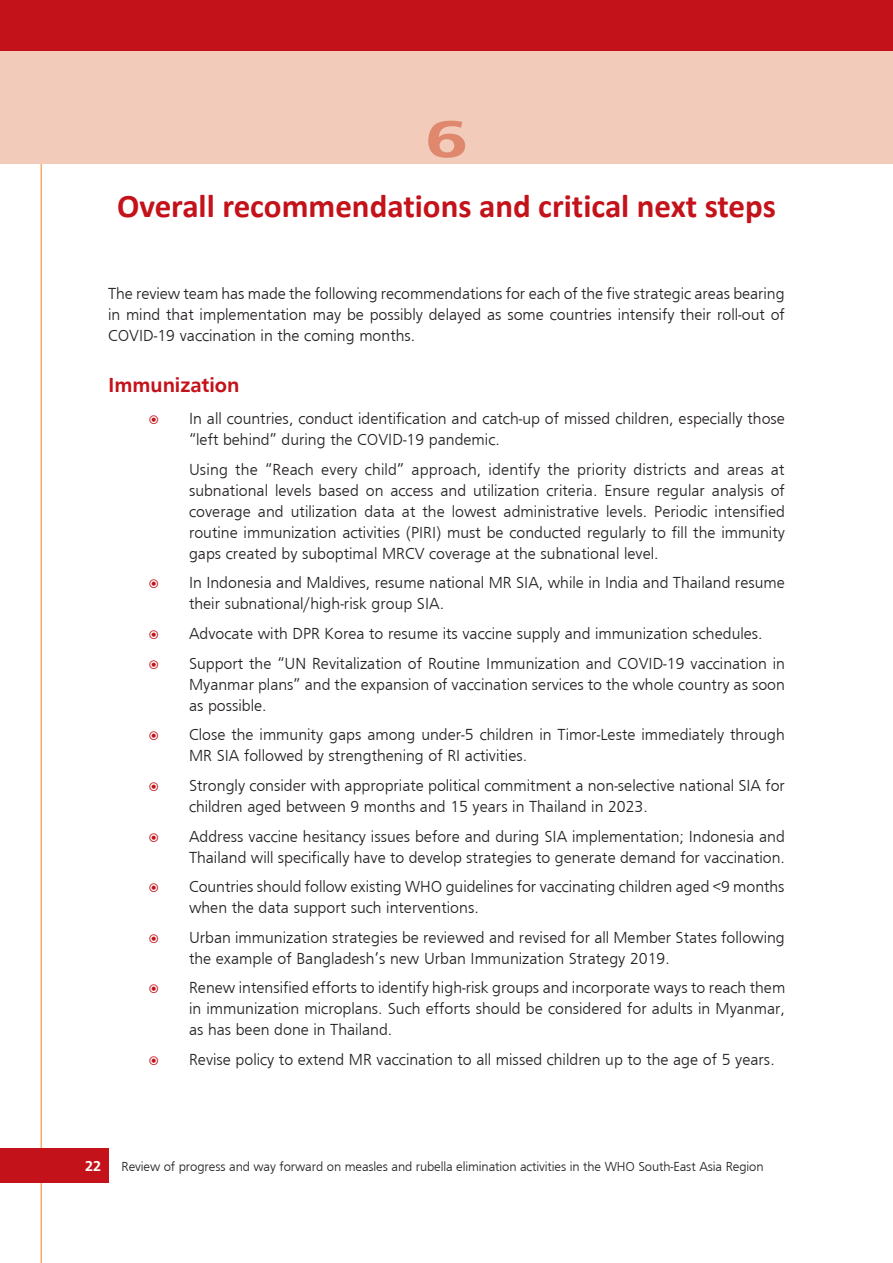
<style>
.page{position:relative;width:893px;height:1263px;background:#fff}
.page>*{position:absolute;margin:0;border:0;box-sizing:border-box;transform-origin:0 0}
.t1{font:700 54px "Frugal Sans";color:#df886e;scale:1.5 1}
.t2{font:700 33px "Calibri";color:#c4121a}
.t3{font:700 21px "Frugal Sans";color:#c4121a}
.t4{font:300 16.5px/21px "Frugal Sans";color:#231f20}
.t5{font:700 15px "Frugal Sans";color:#fff}
.t6{font:300 13.5px "Frugal Sans";letter-spacing:-.01em;color:#231f20}
</style>
<div class="page">
<hr style="left:41px;top:0;width:1px;height:1263px;background:#f58220">
<div style="left:0;top:1148px;width:108px;height:34px;background:#c4121a"></div>
<div style="left:0;top:0;width:893px;height:164px;background:#f2cbba"></div>
<div style="left:0;top:0;width:893px;height:51px;background:#c4121a"></div>
<h1 class="t1" style="left:425px;top:108px;width:30px">6</h1>
<h2 class="t2" style="left:117px;top:183px;width:660px">Overall recommendations and critical next steps</h2>
<p class="t4" style="left:108px;top:283px;width:678px;text-align:justify">The review team has made the following recommendations for each of the five strategic areas bearing in mind that implementation may be possibly delayed as some countries intensify their roll-out of COVID-19 vaccination in the coming months.</p>
<p class="t3" style="left:108px;top:373px;width:133px">Immunization</p>
<p class="t4" style="left:189px;top:408px;width:597px">In all countries, conduct identification and catch-up of missed children, especially those “left behind” during the COVID-19 pandemic.</p>
<p class="t4" style="left:189px;top:458px;width:597px;text-align:justify">Using the “Reach every child” approach, identify the priority districts and areas at subnational levels based on access and utilization criteria. Ensure regular analysis of coverage and utilization data at the lowest administrative levels. Periodic intensified routine immunization activities (PIRI) must be conducted regularly to fill the immunity gaps created by suboptimal MRCV coverage at the subnational level.</p>
<p class="t4" style="left:189px;top:572px;width:597px">In Indonesia and Maldives, resume national MR SIA, while in India and Thailand resume their subnational/high-risk group SIA.</p>
<p class="t4" style="left:189px;top:618px;width:597px;line-height:29.7px">Advocate with DPR Korea to resume its vaccine supply and immunization schedules.<br>Support the “UN Revitalization of Routine Immunization and COVID-19 vaccination in</p>
<p class="t4" style="left:189px;top:673px;width:597px">Myanmar plans” and the expansion of vaccination services to the whole country as soon as possible.</p>
<p class="t4" style="left:189px;top:724px;width:597px">Close the immunity gaps among under-5 children in Timor-Leste immediately through<br>MR SIA followed by strengthening of RI activities.</p>
<p class="t4" style="left:189px;top:775px;width:597px">Strongly consider with appropriate political commitment a non-selective national SIA for children aged between 9 months and 15 years in Thailand in 2023.</p>
<p class="t4" style="left:189px;top:825px;width:597px">Address vaccine hesitancy issues before and during SIA implementation; Indonesia and<br>Thailand will specifically have to develop strategies to generate demand for vaccination.</p>
<p class="t4" style="left:189px;top:876px;width:597px">Countries should follow existing WHO guidelines for vaccinating children aged &lt;9 months when the data support such interventions.</p>
<p class="t4" style="left:189px;top:927px;width:597px">Urban immunization strategies be reviewed and revised for all Member States following the example of Bangladesh’s new Urban Immunization Strategy 2019.</p>
<p class="t4" style="left:189px;top:977px;width:598px;text-align:justify">Renew intensified efforts to identify high-risk groups and incorporate ways to reach them in immunization microplans. Such efforts should be considered for adults in Myanmar, as has been done in Thailand.</p>
<p class="t4" style="left:189px;top:1049px;width:587px">Revise policy to extend MR vaccination to all missed children up to the age of 5 years.</p>
<p class="t5" style="left:85px;top:1157px;width:18px">22</p>
<p class="t6" style="left:122px;top:1158px;width:644px">Review of progress and way forward on measles and rubella elimination activities in the WHO South-East Asia Region</p>
</div>
